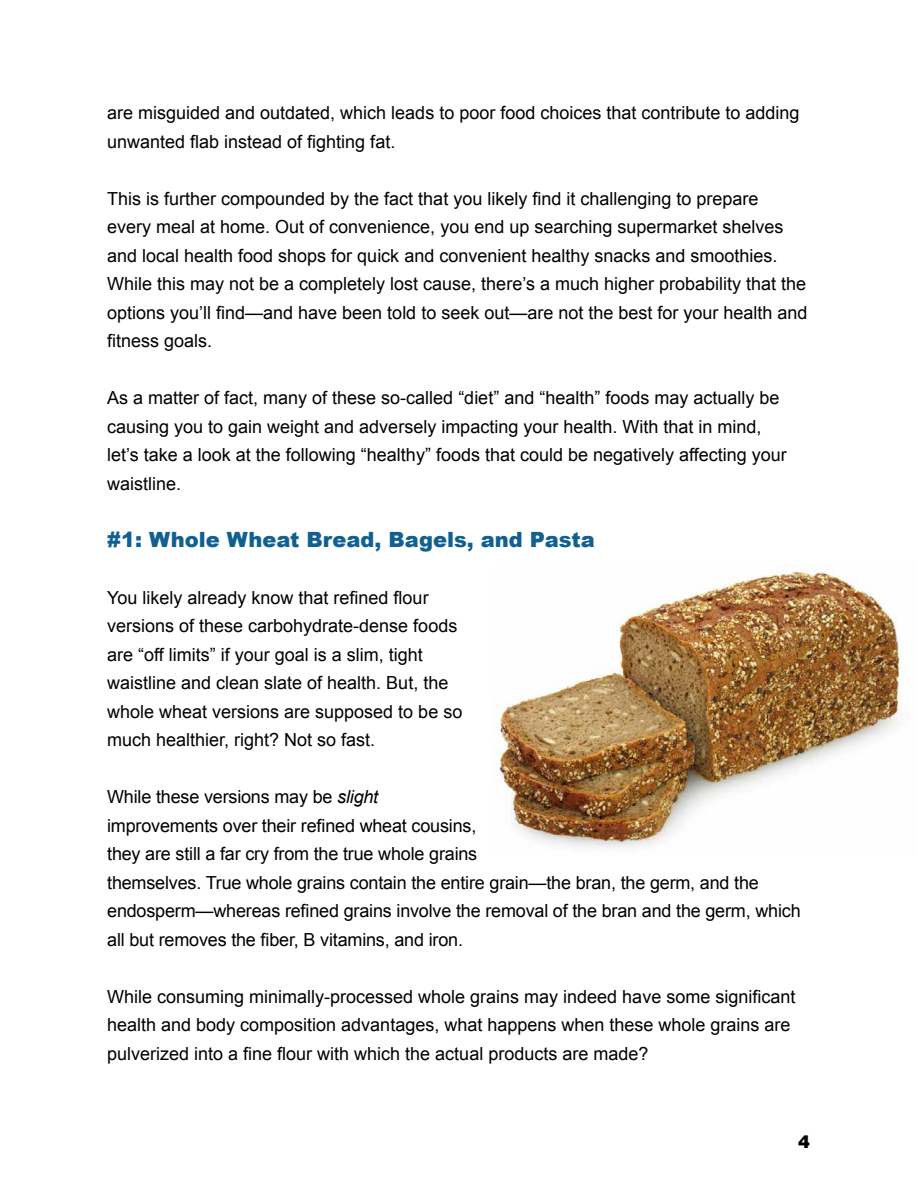
<style>
.page{position:relative;width:918px;height:1188px;background:#fff}
.page>*{position:absolute;margin:0;border:0;box-sizing:border-box;transform-origin:0 0}
.t1{font:900 21px "Arial";color:#106091}
.t2{font:18px/28.5px "Arial";color:#000}
.t3{font:900 18px "Swiss 721 BT";color:#000}
.s1{font-style:italic}
</style>
<div class="page">
<img style="left:496px;top:570px;width:411px;height:278px">
<p class="t2" style="left:107px;top:99px;width:694px">are misguided and outdated, which leads to poor food choices that contribute to adding unwanted flab instead of fighting fat.</p>
<p class="t2" style="left:107px;top:184px;width:702px">This is further compounded by the fact that you likely find it challenging to prepare<br>every meal at home. Out of convenience, you end up searching supermarket shelves and local health food shops for quick and convenient healthy snacks and smoothies.<br>While this may not be a completely lost cause, there’s a much higher probability that the options you’ll find—and have been told to seek out—are not the best for your health and fitness goals.</p>
<p class="t2" style="left:107px;top:384px;width:681px">As a matter of fact, many of these so-called “diet” and “health” foods may actually be causing you to gain weight and adversely impacting your health. With that in mind, let’s take a look at the following “healthy” foods that could be negatively affecting your waistline.</p>
<p class="t1" style="left:107px;top:524px;width:489px">#1: Whole Wheat Bread, Bagels, and Pasta</p>
<p class="t2" style="left:107px;top:583px;width:357px">You likely already know that refined flour versions of these carbohydrate-dense foods are “off limits” if your goal is a slim, tight waistline and clean slate of health. But, the whole wheat versions are supposed to be so much healthier, right? Not so fast.</p>
<p class="t2" style="left:107px;top:783px;width:695px">While these versions may be <span class="s1">slight<br></span>improvements over their refined wheat cousins,<br>they are still a far cry from the true whole grains<br>themselves. True whole grains contain the entire grain—the bran, the germ, and the endosperm—whereas refined grains involve the removal of the bran and the germ, which all but removes the fiber, B vitamins, and iron.</p>
<p class="t2" style="left:107px;top:982px;width:690px">While consuming minimally-processed whole grains may indeed have some significant health and body composition advantages, what happens when these whole grains are pulverized into a fine flour with which the actual products are made?</p>
<p class="t3" style="left:798px;top:1131px;width:13px">4</p>
</div>
